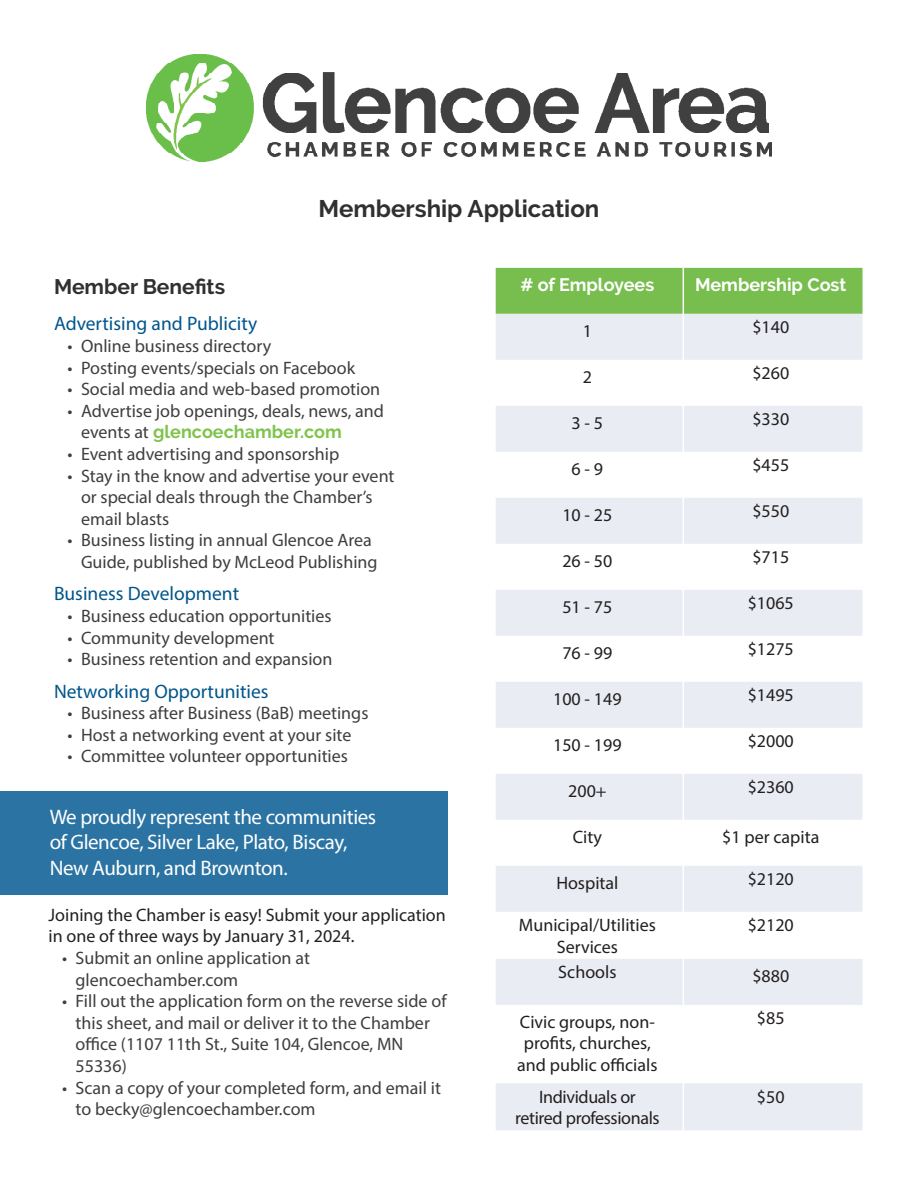
<style>
.page{position:relative;width:918px;height:1188px;background:#fff}
.page>*{position:absolute;margin:0;border:0;box-sizing:border-box;transform-origin:0 0}
.t1{font:700 24px "Raleway";color:#312f30}
.t2{font:21px/25.2px "Myriad Pro";letter-spacing:-.02em;color:#fff}
.t3{font:700 21px "Raleway";color:#312f30}
.t4{font:19.5px "Myriad Pro";color:#00558b}
.t5{font:18px/21.6px "Myriad Pro";color:#3e3e3f}
.t6{font:18px/21.6px "Myriad Pro";color:#231f20;text-align:center}
.t7{font:18px/21.6px "Myriad Pro";letter-spacing:-.02em;color:#231f20;text-align:center}
.t8{font:700 18px "Raleway";color:#fff}
.s1{font-family:"Raleway";font-weight:700;color:#7fc34c}
</style>
<div class="page">
<img style="left:146px;top:54px;width:626px;height:108px">
<div style="left:496px;top:268px;width:366px;height:46px;background:#77be4e"></div>
<svg style="left:496px;top:314px;width:366px;height:816px;fill:#eceff5"></svg>
<hr style="left:683px;top:268px;width:1px;height:881px;background:#fff">
<div style="left:0;top:792px;width:447px;height:103px;background:#2a73a2"></div>
<p class="t1" style="left:319px;top:195px;width:282px">Membership Application</p>
<p class="t3" style="left:54px;top:275px;width:173px">Member Benefits</p>
<p class="t4" style="left:54px;top:312px;width:205px">Advertising and Publicity</p>
<p class="t5" style="left:68px;top:335px;width:205px">• Online business directory</p>
<p class="t5" style="left:68px;top:356px;width:289px">• Posting events/specials on Facebook</p>
<p class="t5" style="left:68px;top:378px;width:314px">• Social media and web-based promotion</p>
<p class="t5" style="left:81px;top:400px;width:305px;text-indent:-14px">• Advertise job openings, deals, news, and events at <span class="s1">glencoechamber.com</span></p>
<p class="t5" style="left:68px;top:443px;width:273px">• Event advertising and sponsorship</p>
<p class="t5" style="left:81px;top:464px;width:315px;text-indent:-14px">• Stay in the know and advertise your event or special deals through the Chamber’s email blasts</p>
<p class="t5" style="left:81px;top:529px;width:298px;text-indent:-14px">• Business listing in annual Glencoe Area<br>Guide, published by McLeod Publishing</p>
<p class="t4" style="left:54px;top:582px;width:187px">Business Development</p>
<p class="t5" style="left:68px;top:605px;width:266px">• Business education opportunities</p>
<p class="t5" style="left:68px;top:626px;width:209px">• Community development</p>
<p class="t5" style="left:68px;top:648px;width:267px">• Business retention and expansion</p>
<p class="t4" style="left:54px;top:679px;width:216px">Networking Opportunities</p>
<p class="t5" style="left:68px;top:702px;width:303px">• Business after Business (BaB) meetings</p>
<p class="t5" style="left:68px;top:724px;width:285px">• Host a networking event at your site</p>
<p class="t5" style="left:68px;top:745px;width:282px">• Committee volunteer opportunities</p>
<p class="t2" style="left:50px;top:804px;width:328px">We proudly represent the communities of Glencoe, Silver Lake, Plato, Biscay,<br>New Auburn, and Brownton.</p>
<p class="t6" style="left:49px;top:904px;width:399px;text-align:left">Joining the Chamber is easy! Submit your application in one of three ways by January 31, 2024.</p>
<p class="t5" style="left:76px;top:947px;width:236px;text-indent:-14px">• Submit an online application at glencoechamber.com</p>
<p class="t5" style="left:76px;top:990px;width:373px;text-indent:-14px">• Fill out the application form on the reverse side of this sheet, and mail or deliver it to the Chamber office (1107 11th St., Suite 104, Glencoe, MN 55336)</p>
<p class="t5" style="left:76px;top:1076px;width:367px;text-indent:-14px">• Scan a copy of your completed form, and email it to becky@glencoechamber.com</p>
<p class="t8" style="left:520px;top:274px;width:135px"># of Employees</p>
<p class="t8" style="left:695px;top:274px;width:153px">Membership Cost</p>
<p class="t6" style="left:583px;top:320px;width:11px">1</p>
<p class="t6" style="left:752px;top:316px;width:38px">$140</p>
<p class="t6" style="left:583px;top:366px;width:11px">2</p>
<p class="t6" style="left:752px;top:362px;width:38px">$260</p>
<p class="t6" style="left:572px;top:412px;width:33px">3 - 5</p>
<p class="t6" style="left:752px;top:408px;width:38px">$330</p>
<p class="t6" style="left:572px;top:458px;width:33px">6 - 9</p>
<p class="t6" style="left:752px;top:454px;width:38px">$455</p>
<p class="t6" style="left:562px;top:504px;width:52px">10 - 25</p>
<p class="t6" style="left:752px;top:500px;width:38px">$550</p>
<p class="t6" style="left:562px;top:550px;width:52px">26 - 50</p>
<p class="t6" style="left:752px;top:546px;width:38px">$715</p>
<p class="t6" style="left:562px;top:596px;width:52px">51 - 75</p>
<p class="t6" style="left:748px;top:592px;width:48px">$1065</p>
<p class="t6" style="left:562px;top:642px;width:52px">76 - 99</p>
<p class="t6" style="left:748px;top:638px;width:48px">$1275</p>
<p class="t6" style="left:553px;top:688px;width:70px">100 - 149</p>
<p class="t6" style="left:748px;top:684px;width:48px">$1495</p>
<p class="t6" style="left:553px;top:734px;width:70px">150 - 199</p>
<p class="t6" style="left:748px;top:730px;width:48px">$2000</p>
<p class="t6" style="left:568px;top:780px;width:40px">200+</p>
<p class="t6" style="left:748px;top:776px;width:48px">$2360</p>
<p class="t6" style="left:573px;top:826px;width:31px">City</p>
<p class="t6" style="left:722px;top:826px;width:99px">$1 per capita</p>
<p class="t6" style="left:556px;top:872px;width:64px">Hospital</p>
<p class="t6" style="left:748px;top:868px;width:48px">$2120</p>
<p class="t6" style="left:519px;top:914px;width:138px">Municipal/Utilities<br>Services</p>
<p class="t6" style="left:748px;top:914px;width:48px">$2120</p>
<p class="t6" style="left:558px;top:961px;width:60px">Schools</p>
<p class="t6" style="left:752px;top:965px;width:38px">$880</p>
<p class="t6" style="left:517px;top:1011px;width:142px">Civic groups, non&shy;profits, churches, and public officials</p>
<p class="t6" style="left:757px;top:1007px;width:29px">$85</p>
<p class="t7" style="left:515px;top:1086px;width:146px">Individuals or retired professionals</p>
<p class="t6" style="left:757px;top:1086px;width:29px">$50</p>
</div>
